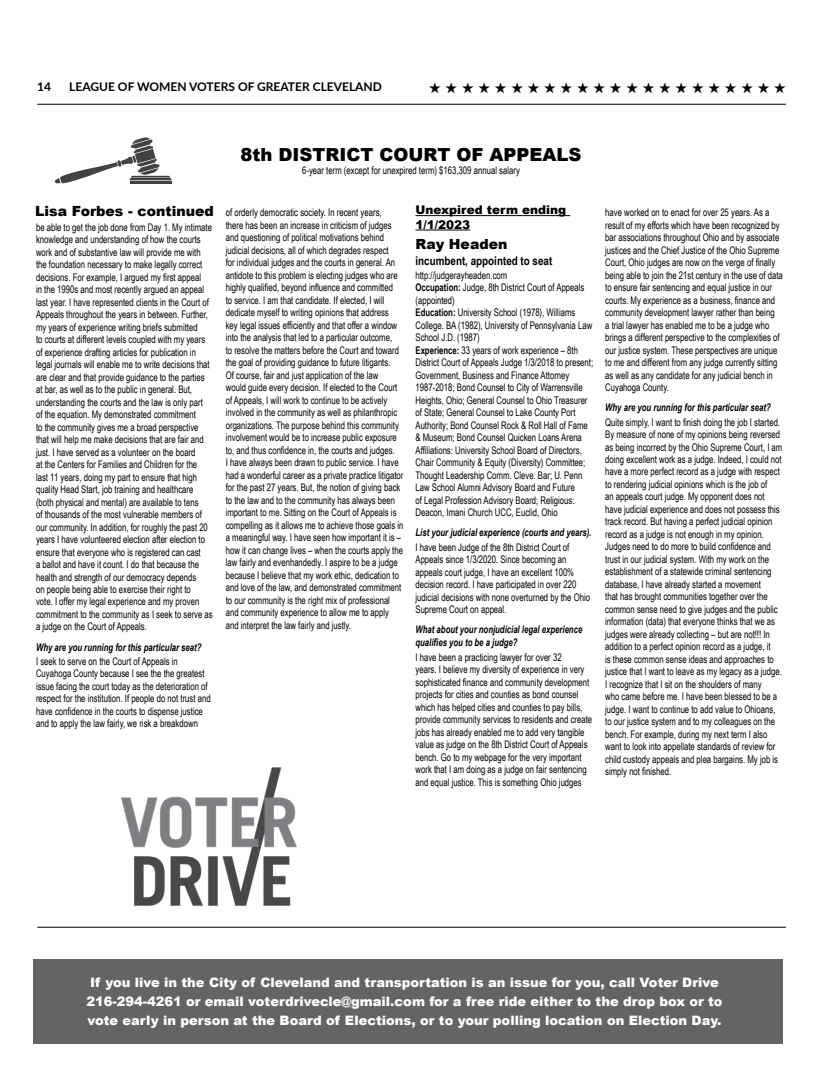
<style>
.page{position:relative;width:819px;height:1080px;background:#fff}
.page>*{position:absolute;margin:0;border:0;box-sizing:border-box;transform-origin:0 0}
.t1{font:900 18px "Arial";color:#000}
.t2{font:15px "Zapf Dingbats ITC";color:#000}
.t3{font:900 14px "Arial";color:#000}
.t4{font:900 13px/19.2px "Arial";color:#fff}
.t5{font:700 12px "Lato";color:#000}
.t6{font:900 12px/14.4px "Arial";color:#000}
.t7{font:700 12px "Arial Narrow";color:#000}
.t8{font:10.5px/12.5px "Arial Narrow";color:#000;scale:.9 1}
.t9{font:italic 700 10.5px/13px "Arial Narrow";color:#000;scale:.9 1}
.s1{font-weight:700}
</style>
<div class="page">
<hr style="left:37px;top:104px;width:748px;height:1px;background:#000">
<hr style="left:37px;top:927px;width:748px;height:1px;background:#000">
<hr style="left:415px;top:215px;width:155px;height:1px;background:#000">
<hr style="left:415px;top:230px;width:55px;height:1px;background:#000">
<div style="left:33px;top:959px;width:749px;height:85px;background:#636466"></div>
<img style="left:94px;top:767px;width:250px;height:161px">
<svg style="left:55px;top:137px;width:116px;height:46px"></svg>
<p class="t5" style="left:37px;top:78px;width:15px">14</p>
<p class="t5" style="left:69px;top:78px;width:314px">LEAGUE OF WOMEN VOTERS OF GREATER CLEVELAND</p>
<h2 class="t2" style="left:428px;top:81px;width:358px">★ ★ ★ ★ ★ ★ ★ ★ ★ ★ ★ ★ ★ ★ ★ ★ ★ ★ ★ ★ ★ ★</h2>
<h3 class="t3" style="left:35px;top:201px;width:180px">Lisa Forbes - continued</h3>
<p class="t8" style="left:36px;top:220px;width:198px">be able to get the job done from Day 1. My intimate knowledge and understanding of how the courts work and of substantive law will provide me with the foundation necessary to make legally correct decisions. For example, I argued my first appeal<br>in the 1990s and most recently argued an appeal last year. I have represented clients in the Court of Appeals throughout the years in between. Further, my years of experience writing briefs submitted<br>to courts at different levels coupled with my years of experience drafting articles for publication in legal journals will enable me to write decisions that are clear and that provide guidance to the parties at bar, as well as to the public in general. But, understanding the courts and the law is only part<br>of the equation. My demonstrated commitment<br>to the community gives me a broad perspective that will help me make decisions that are fair and just. I have served as a volunteer on the board<br>at the Centers for Families and Children for the<br>last 11 years, doing my part to ensure that high quality Head Start, job training and healthcare (both physical and mental) are available to tens<br>of thousands of the most vulnerable members of our community. In addition, for roughly the past 20 years I have volunteered election after election to ensure that everyone who is registered can cast<br>a ballot and have it count. I do that because the health and strength of our democracy depends<br>on people being able to exercise their right to<br>vote. I offer my legal experience and my proven commitment to the community as I seek to serve as a judge on the Court of Appeals.</p>
<p class="t9" style="left:36px;top:640px;width:185px">Why are you running for this particular seat?</p>
<p class="t8" style="left:36px;top:655px;width:195px">I seek to serve on the Court of Appeals in Cuyahoga County because I see the the greatest issue facing the court today as the deterioration of respect for the institution. If people do not trust and have confidence in the courts to dispense justice and to apply the law fairly, we risk a breakdown</p>
<h1 class="t1" style="left:240px;top:142px;width:342px">8th DISTRICT COURT OF APPEALS</h1>
<p class="t8" style="left:302px;top:164px;width:243px">6-year term (except for unexpired term) $163,309 annual salary</p>
<p class="t8" style="left:226px;top:206px;width:199px">of orderly democratic society. In recent years,<br>there has been an increase in criticism of judges and questioning of political motivations behind judicial decisions, all of which degrades respect<br>for individual judges and the courts in general. An antidote to this problem is electing judges who are highly qualified, beyond influence and committed<br>to service. I am that candidate. If elected, I will dedicate myself to writing opinions that address<br>key legal issues efficiently and that offer a window into the analysis that led to a particular outcome,<br>to resolve the matters before the Court and toward the goal of providing guidance to future litigants.<br>Of course, fair and just application of the law<br>would guide every decision. If elected to the Court of Appeals, I will work to continue to be actively involved in the community as well as philanthropic organizations. The purpose behind this community involvement would be to increase public exposure to, and thus confidence in, the courts and judges.<br>I have always been drawn to public service. I have had a wonderful career as a private practice litigator for the past 27 years. But, the notion of giving back to the law and to the community has always been important to me. Sitting on the Court of Appeals is compelling as it allows me to achieve those goals in a meaningful way. I have seen how important it is – how it can change lives – when the courts apply the law fairly and evenhandedly. I aspire to be a judge because I believe that my work ethic, dedication to and love of the law, and demonstrated commitment to our community is the right mix of professional and community experience to allow me to apply and interpret the law fairly and justly.</p>
<p class="t6" style="left:415px;top:202px;width:152px">Unexpired term ending<br>1/1/2023</p>
<h3 class="t3" style="left:415px;top:234px;width:93px">Ray Headen</h3>
<p class="t7" style="left:415px;top:251px;width:138px">incumbent, appointed to seat</p>
<p class="t8" style="left:415px;top:268px;width:199px">http://judgerayheaden.com<br><span class="s1">Occupation:</span> Judge, 8th District Court of Appeals (appointed)<br><span class="s1">Education:</span> University School (1978), Williams College. BA (1982), University of Pennsylvania Law School J.D. (1987)<br><span class="s1">Experience:</span> 33 years of work experience – 8th District Court of Appeals Judge 1/3/2018 to present; Government, Business and Finance Attorney 1987-2018; Bond Counsel to City of Warrensville Heights, Ohio; General Counsel to Ohio Treasurer of State; General Counsel to Lake County Port Authority; Bond Counsel Rock &amp; Roll Hall of Fame &amp; Museum; Bond Counsel Quicken Loans Arena Affiliations: University School Board of Directors, Chair Community &amp; Equity (Diversity) Committee; Thought Leadership Comm. Cleve. Bar; U. Penn Law School Alumni Advisory Board and Future<br>of Legal Profession Advisory Board; Religious:<br>Deacon, Imani Church UCC, Euclid, Ohio</p>
<p class="t9" style="left:415px;top:526px;width:197px">List your judicial experience (courts and years).</p>
<p class="t8" style="left:415px;top:540px;width:195px">I have been Judge of the 8th District Court of Appeals since 1/3/2020. Since becoming an appeals court judge, I have an excellent 100% decision record. I have participated in over 220 judicial decisions with none overturned by the Ohio Supreme Court on appeal.</p>
<p class="t9" style="left:415px;top:623px;width:187px">What about your nonjudicial legal experience qualifies you to be a judge?</p>
<p class="t8" style="left:415px;top:650px;width:198px">I have been a practicing lawyer for over 32<br>years. I believe my diversity of experience in very sophisticated finance and community development projects for cities and counties as bond counsel which has helped cities and counties to pay bills, provide community services to residents and create jobs has already enabled me to add very tangible value as judge on the 8th District Court of Appeals bench. Go to my webpage for the very important work that I am doing as a judge on fair sentencing and equal justice. This is something Ohio judges</p>
<p class="t8" style="left:605px;top:206px;width:199px">have worked on to enact for over 25 years. As a result of my efforts which have been recognized by bar associations throughout Ohio and by associate justices and the Chief Justice of the Ohio Supreme Court, Ohio judges are now on the verge of finally being able to join the 21st century in the use of data to ensure fair sentencing and equal justice in our courts. My experience as a business, finance and community development lawyer rather than being<br>a trial lawyer has enabled me to be a judge who brings a different perspective to the complexities of our justice system. These perspectives are unique to me and different from any judge currently sitting as well as any candidate for any judicial bench in Cuyahoga County.</p>
<p class="t9" style="left:605px;top:401px;width:185px">Why are you running for this particular seat?</p>
<p class="t8" style="left:605px;top:415px;width:198px">Quite simply, I want to finish doing the job I started.<br>By measure of none of my opinions being reversed as being incorrect by the Ohio Supreme Court, I am doing excellent work as a judge. Indeed, I could not have a more perfect record as a judge with respect to rendering judicial opinions which is the job of<br>an appeals court judge. My opponent does not have judicial experience and does not possess this track record. But having a perfect judicial opinion record as a judge is not enough in my opinion.<br>Judges need to do more to build confidence and trust in our judicial system. With my work on the establishment of a statewide criminal sentencing database, I have already started a movement<br>that has brought communities together over the common sense need to give judges and the public information (data) that everyone thinks that we as judges were already collecting – but are not!!! In addition to a perfect opinion record as a judge, it<br>is these common sense ideas and approaches to justice that I want to leave as my legacy as a judge.<br>I recognize that I sit on the shoulders of many<br>who came before me. I have been blessed to be a judge. I want to continue to add value to Ohioans, to our justice system and to my colleagues on the bench. For example, during my next term I also want to look into appellate standards of review for child custody appeals and plea bargains. My job is simply not finished.</p>
<p class="t4" style="left:86px;top:972px;width:637px">If you live in the City of Cleveland and transportation is an issue for you, call Voter Drive<br>216-294-4261 or email voterdrivecle@gmail.com for a free ride either to the drop box or to vote early in person at the Board of Elections, or to your polling location on Election Day.</p>
</div>
